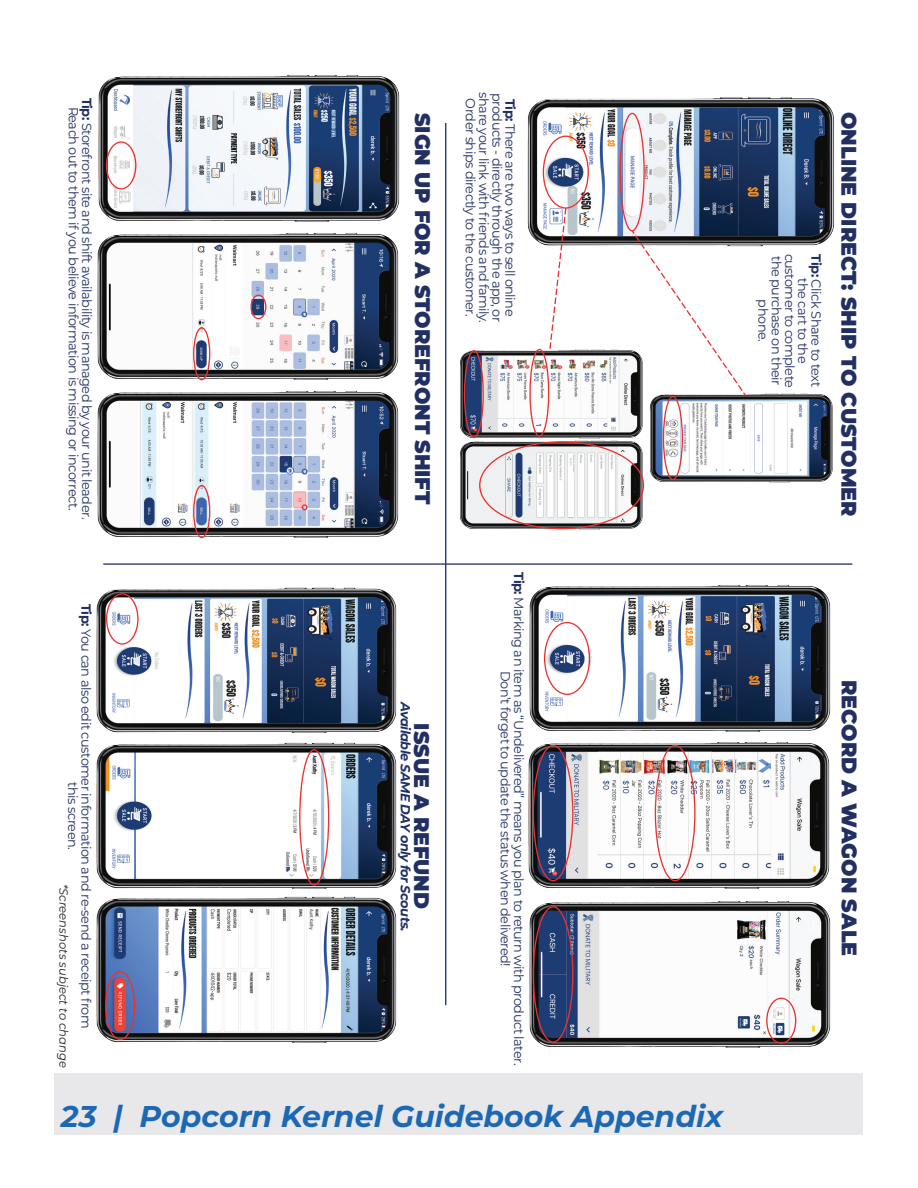
<style>
.page{position:relative;width:918px;height:1188px;background:#fff}
.page>*{position:absolute;margin:0;border:0;box-sizing:border-box;transform-origin:0 0}
.t1{font:italic 700 30px "Montserrat";color:#1b68b4}
.t2{font:900 21.15px "Montserrat";color:#212f63}
.t3{font:13.2px/13.2px "Montserrat";letter-spacing:-.035em;color:#212f63;text-align:center}
.t4{font:italic 700 13.2px "Montserrat";letter-spacing:-.035em;color:#212f63}
.t5{font:italic 11.85px "Montserrat";color:#231f20}
.s1{font-weight:700}
</style>
<div class="page">
<div style="left:54px;top:1073px;width:808px;height:61px;background:#e8e8ea"></div>
<img style="left:529px;top:585px;width:302px;height:129px">
<img style="left:529px;top:921px;width:302px;height:127px">
<img style="left:528px;top:714px;width:302px;height:207px">
<img style="left:96px;top:587px;width:301px;height:127px">
<img style="left:96px;top:714px;width:301px;height:155px">
<img style="left:96px;top:869px;width:301px;height:174px">
<img style="left:98px;top:75px;width:302px;height:130px">
<img style="left:97px;top:411px;width:302px;height:128px">
<img style="left:97px;top:205px;width:302px;height:206px">
<img style="left:460px;top:458px;width:184px;height:72px">
<img style="left:527px;top:97px;width:307px;height:150px">
<img style="left:460px;top:348px;width:183px;height:110px">
<img style="left:644px;top:393px;width:189px;height:95px">
<div style="left:544px;top:622px;width:46px;height:73px;border:1px solid #ec312e;border-radius:50%"></div>
<div style="left:655px;top:745px;width:41px;height:136px;border:1px solid #ec312e;border-radius:50%"></div>
<div style="left:533px;top:745px;width:40px;height:136px;border:1px solid #ec312e;border-radius:50%"></div>
<div style="left:766px;top:998px;width:30px;height:46px;border:1px solid #ec312e;border-radius:50%"></div>
<div style="left:533px;top:906px;width:40px;height:137px;border:1px solid #ec312e;border-radius:50%"></div>
<div style="left:106px;top:593px;width:33px;height:52px;border:1px solid #ec312e;border-radius:50%"></div>
<div style="left:299px;top:749px;width:30px;height:137px;border:1px solid #ec312e;border-radius:50%"></div>
<div style="left:105px;top:971px;width:30px;height:69px;border:1px solid #ec312e;border-radius:50%"></div>
<div style="left:106px;top:141px;width:30px;height:48px;border:1px solid #ec312e;border-radius:50%"></div>
<div style="left:251px;top:295px;width:15px;height:24px;border:1px solid #ec312e;border-radius:50%"></div>
<div style="left:193px;top:327px;width:17px;height:53px;border:1px solid #ec312e;border-radius:50%"></div>
<div style="left:193px;top:485px;width:17px;height:53px;border:1px solid #ec312e;border-radius:50%"></div>
<hr style="left:445px;top:123px;width:1px;height:882px;background:#212f63">
<hr style="left:103px;top:563px;width:749px;height:2px;background:#212f63">
<div style="left:620px;top:113px;width:25px;height:118px;border:1px solid #ec312e;border-radius:50%"></div>
<div style="left:543px;top:136px;width:46px;height:73px;border:1px solid #ec312e;border-radius:50%"></div>
<svg style="left:630px;top:229px;width:117px;height:168px"></svg>
<svg style="left:548px;top:207px;width:19px;height:144px"></svg>
<div style="left:529px;top:349px;width:20px;height:88px;border:1px solid #ec312e;border-radius:50%"></div>
<div style="left:663px;top:396px;width:20px;height:84px;border:1px solid #ec312e;border-radius:50%"></div>
<div style="left:464px;top:350px;width:20px;height:88px;border:1px solid #ec312e;border-radius:50%"></div>
<p class="t3" style="left:478px;top:98px;width:220px;rotate:90deg">Order ships directly to the customer.</p>
<p class="t3" style="left:491px;top:92px;width:232px;rotate:90deg">share your link with friends and family.</p>
<p class="t3" style="left:504px;top:93px;width:231px;rotate:90deg">products - directly through the app, or</p>
<p class="t3" style="left:94px;top:98px;width:423px;rotate:90deg"><span class="s1">Tip:</span> Storefront site and shift availability is managed by your unit leader.<br>Reach out to them if you believe information is missing or incorrect.</p>
<p class="t3" style="left:517px;top:99px;width:219px;rotate:90deg"><span class="s1">Tip:</span> There are two ways to sell online</p>
<p class="t2" style="left:439px;top:113px;width:393px;rotate:90deg">SIGN UP FOR A STOREFRONT SHIFT</p>
<p class="t2" style="left:865px;top:112px;width:406px;rotate:90deg">ONLINE DIRECT: SHIP TO CUSTOMER</p>
<p class="t3" style="left:803px;top:254px;width:136px;line-height:26.4px;rotate:90deg">customer to complete phone.</p>
<p class="t3" style="left:823px;top:254px;width:134px;rotate:90deg"><span class="s1">Tip:</span> Click Share to text the cart to the</p>
<p class="t3" style="left:784px;top:256px;width:131px;rotate:90deg">the purchase on their</p>
<p class="t3" style="left:93px;top:604px;width:426px;rotate:90deg"><span class="s1">Tip:</span> You can also edit customer information and re-send a receipt from this screen.</p>
<p class="t5" style="left:72px;top:884px;width:186px;rotate:90deg">*Screenshots subject to change</p>
<p class="t4" style="left:415px;top:702px;width:231px;rotate:90deg">Available SAME DAY only for Scouts.</p>
<p class="t2" style="left:438px;top:723px;width:187px;rotate:90deg">ISSUE A REFUND</p>
<p class="t3" style="left:526px;top:572px;width:495px;rotate:90deg"><span class="s1">Tip:</span> Marking an item as “Undelivered” means you plan to return with product later.<br>Don’t forget to update the status when delivered!</p>
<p class="t1" style="left:61px;top:1095px;width:664px">23 | Popcorn Kernel Guidebook Appendix</p>
<p class="t2" style="left:865px;top:680px;width:278px;rotate:90deg">RECORD A WAGON SALE</p>
</div>
